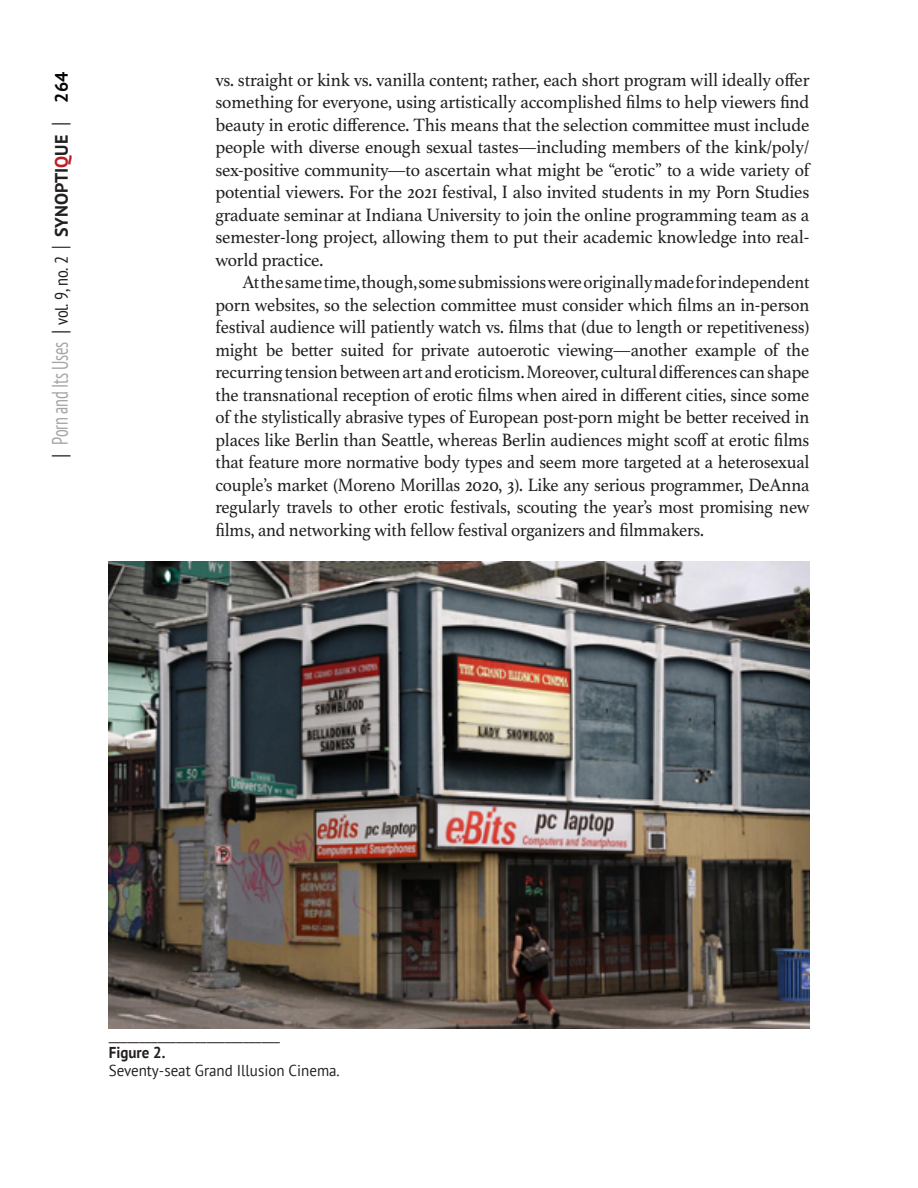
<style>
.page{position:relative;width:918px;height:1188px;background:#fff}
.page>*{position:absolute;margin:0;border:0;box-sizing:border-box;transform-origin:0 0}
.t1{font:condensed 22.5px "PT Sans";letter-spacing:-.015em;color:#a4a5a9;scale:.8 1}
.t2{font:18.9px/22.5px "Athelas";letter-spacing:-.01em;color:#231f20;text-align:justify;scale:.93 1}
.t3{font:18.9px/22.5px "Athelas";letter-spacing:-.01em;color:#231f20;text-align:justify;scale:.95 1}
.t4{font:700 18px "PT Sans";color:#040503}
.t5{font:15.75px "PT Sans";color:#231f20;scale:.95 1}
.t6{font:700 15.75px "PT Sans";color:#231f20;scale:.95 1}
.s1{font-stretch:normal;color:#231f20}
.s2{font-size:18px;color:#231f20}
.s3{color:#231f20}
.s4{font-weight:700;font-stretch:normal;font-size:18px;color:#231f20}
.s5{font-weight:700;font-stretch:normal;font-size:18px;color:#b81f23}
</style>
<div class="page">
<img style="left:109px;top:561px;width:700px;height:468px">
<p class="t4" style="left:50px;top:103px;width:32px;rotate:-90deg">264</p>
<p class="t1" style="left:46px;top:458px;width:423px;rotate:-90deg"><span class="s1">|</span> Porn and Its Uses <span class="s1">|</span> <span class="s2">vol. 9, no. 2</span> <span class="s3">|</span> <span class="s4">SYNOPTI</span><span class="s5">Q</span><span class="s4">UE</span> <span class="s1">|</span></p>
<p class="t3" style="left:215px;top:69px;width:627px">vs. straight or kink vs. vanilla content; rather, each short program will ideally offer something for everyone, using artistically accomplished films to help viewers find beauty in erotic difference. This means that the selection committee must include people with diverse enough sexual tastes—including members of the kink/poly/ sex-positive community—to ascertain what might be “erotic” to a wide variety of potential viewers. For the 2021 festival, I also invited students in my Porn Studies graduate seminar at Indiana University to join the online programming team as a semester-long project, allowing them to put their academic knowledge into real&shy;world practice.</p>
<p class="t2" style="left:215px;top:272px;width:640px;text-indent:27px">At the same time, though, some submissions were originally made for independent porn websites, so the selection committee must consider which films an in-person festival audience will patiently watch vs. films that (due to length or repetitiveness) might be better suited for private autoerotic viewing—another example of the recurring tension between art and eroticism. Moreover, cultural differences can shape the transnational reception of erotic films when aired in different cities, since some of the stylistically abrasive types of European post-porn might be better received in places like Berlin than Seattle, whereas Berlin audiences might scoff at erotic films that feature more normative body types and seem more targeted at a heterosexual couple’s market (Moreno Morillas 2020, 3). Like any serious programmer, DeAnna regularly travels to other erotic festivals, scouting the year’s most promising new films, and networking with fellow festival organizers and filmmakers.</p>
<p class="t5" style="left:109px;top:1025px;width:182px">____________________________</p>
<p class="t6" style="left:109px;top:1042px;width:61px">Figure 2.</p>
<p class="t5" style="left:109px;top:1061px;width:245px">Seventy-seat Grand Illusion Cinema.</p>
</div>
